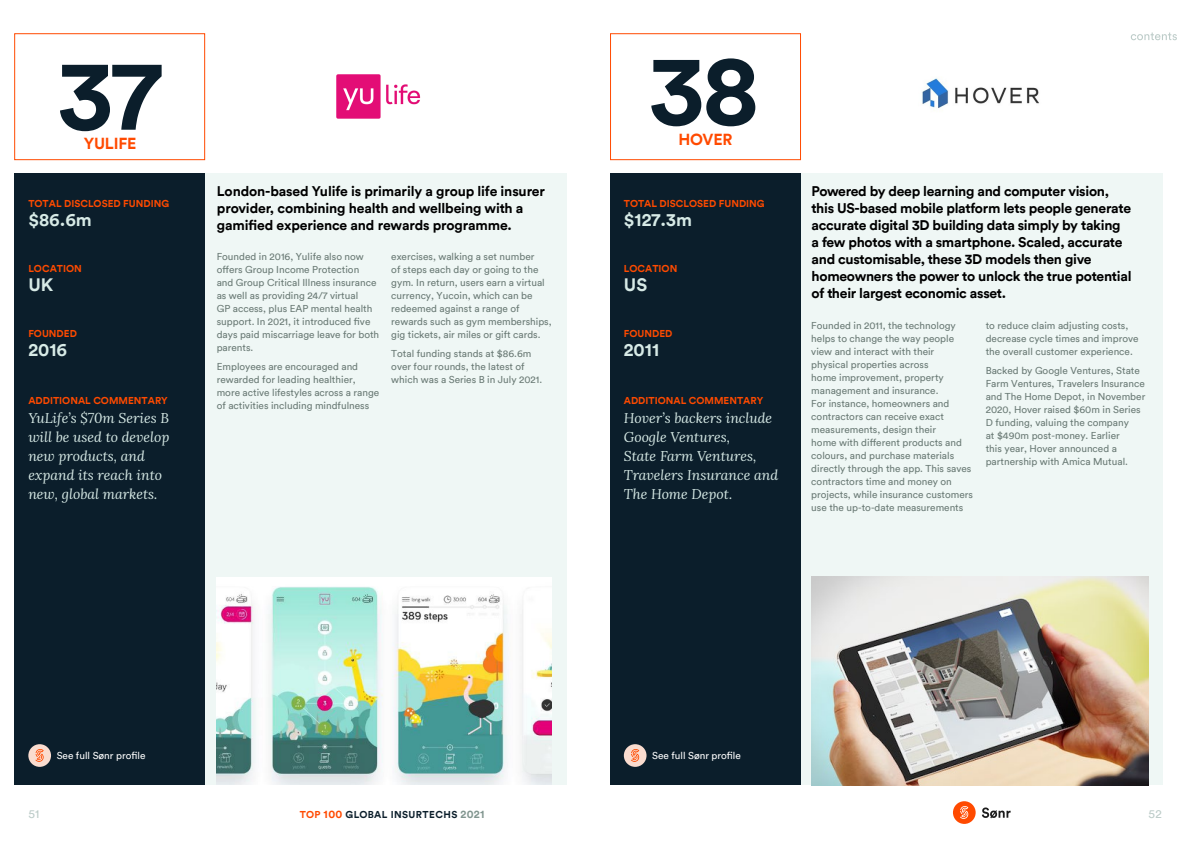
<style>
.page{position:relative;width:1191px;height:842px;background:#fff}
.page>*{position:absolute;margin:0;border:0;box-sizing:border-box;transform-origin:0 0}
.t1{font:700 100px "Circular";color:#0b1e2b}
.t2{font:700 18px "Circular";color:#d7eae6}
.t3{font:700 16px "Circular";letter-spacing:-.01em;color:#ff4a00}
.t4{font:700 14px/17px "Circular";letter-spacing:-.02em;color:#000}
.t5{font:italic 14px/19px "Lora";color:#d7eae6}
.t6{font:12px "Circular";color:#bdccc9}
.t7{font:10px/13px "Circular";color:#6a7a75}
.t8{font:700 10px "Circular";color:#ff4a00}
.t9{font:10px "Circular";color:#fff}
.t10{font:700 10px "Circular";letter-spacing:.04em;color:#0b1e2b}
.s1{color:#ff4a00}
.s2{font-size:11px;color:#ff4a00}
.s3{font-size:11px;color:#829690}
</style>
<div class="page">
<div style="left:204px;top:173px;width:363px;height:612px;background:#eff7f5"></div>
<div style="left:800px;top:173px;width:363px;height:612px;background:#eff7f5"></div>
<div style="left:14px;top:33px;width:191px;height:127px;border:1px solid #ff4a00"></div>
<div style="left:610px;top:33px;width:191px;height:127px;border:1px solid #ff4a00"></div>
<div style="left:14px;top:173px;width:190px;height:612px;background:#0b1e2b"></div>
<div style="left:610px;top:173px;width:190px;height:612px;background:#0b1e2b"></div>
<svg style="left:982px;top:807px;width:28px;height:11px"></svg>
<div style="left:953px;top:801px;width:22px;height:23px;background:#ff4a00;border-radius:50%"></div>
<svg style="left:960px;top:806px;width:8px;height:13px"></svg>
<img style="left:216px;top:578px;width:335px;height:207px">
<img style="left:336px;top:74px;width:85px;height:44px">
<img style="left:922px;top:78px;width:117px;height:30px">
<img style="left:811px;top:577px;width:337px;height:208px">
<div style="left:28px;top:744px;width:23px;height:23px;background:#fadccf;border-radius:50%"></div>
<svg style="left:35px;top:749px;width:9px;height:13px"></svg>
<div style="left:624px;top:744px;width:22px;height:23px;background:#fadccf;border-radius:50%"></div>
<svg style="left:631px;top:749px;width:8px;height:13px"></svg>
<svg style="left:1130px;top:32px;width:46px;height:8px"></svg>
<h1 class="t1" style="left:58px;top:26px;width:105px">37</h1>
<h3 class="t3" style="left:84px;top:133px;width:54px">YULIFE</h3>
<p class="t8" style="left:28px;top:197px;width:142px">TOTAL DISCLOSED FUNDING</p>
<h2 class="t2" style="left:28px;top:207px;width:65px">$86.6m</h2>
<p class="t8" style="left:28px;top:262px;width:55px">LOCATION</p>
<h2 class="t2" style="left:28px;top:272px;width:27px">UK</h2>
<p class="t8" style="left:28px;top:327px;width:50px">FOUNDED</p>
<h2 class="t2" style="left:28px;top:337px;width:40px">2016</h2>
<p class="t8" style="left:28px;top:394px;width:141px">ADDITIONAL COMMENTARY</p>
<h3 class="t5" style="left:28px;top:408px;width:143px">YuLife’s $70m Series B will be used to develop new products, and expand its reach into new, global markets.</h3>
<h3 class="t4" style="left:217px;top:182px;width:330px">London-based Yulife is primarily a group life insurer provider, combining health and wellbeing with a gamified experience and rewards programme.</h3>
<p class="t7" style="left:217px;top:250px;width:164px">Founded in 2016, Yulife also now offers Group Income Protection<br>and Group Critical Illness insurance as well as providing 24/7 virtual<br>GP access, plus EAP mental health support. In 2021, it introduced five days paid miscarriage leave for both parents.</p>
<p class="t7" style="left:217px;top:360px;width:164px">Employees are encouraged and rewarded for leading healthier, more active lifestyles across a range of activities including mindfulness</p>
<p class="t7" style="left:391px;top:250px;width:162px">exercises, walking a set number<br>of steps each day or going to the gym. In return, users earn a virtual currency, Yucoin, which can be redeemed against a range of rewards such as gym memberships, gig tickets, air miles or gift cards.</p>
<p class="t7" style="left:391px;top:347px;width:152px">Total funding stands at $86.6m over four rounds, the latest of which was a Series B in July 2021.</p>
<h1 class="t1" style="left:649px;top:21px;width:111px">38</h1>
<h3 class="t3" style="left:678px;top:128px;width:56px">HOVER</h3>
<p class="t8" style="left:624px;top:197px;width:142px">TOTAL DISCLOSED FUNDING</p>
<h2 class="t2" style="left:624px;top:207px;width:70px">$127.3m</h2>
<p class="t8" style="left:624px;top:262px;width:55px">LOCATION</p>
<h2 class="t2" style="left:624px;top:272px;width:25px">US</h2>
<p class="t8" style="left:624px;top:327px;width:50px">FOUNDED</p>
<h2 class="t2" style="left:624px;top:337px;width:37px">2011</h2>
<p class="t8" style="left:624px;top:394px;width:141px">ADDITIONAL COMMENTARY</p>
<h3 class="t5" style="left:624px;top:408px;width:156px">Hover’s backers include<br>Google Ventures,<br>State Farm Ventures,<br>Travelers Insurance and<br>The Home Depot.</h3>
<p class="t4" style="left:811px;top:182px;width:321px">Powered by deep learning and computer vision, this US-based mobile platform lets people generate accurate digital 3D building data simply by taking a few photos with a smartphone. Scaled, accurate and customisable, these 3D models then give homeowners the power to unlock the true potential of their largest economic asset.</p>
<p class="t7" style="left:811px;top:319px;width:163px">Founded in 2011, the technology helps to change the way people view and interact with their physical properties across<br>home improvement, property management and insurance.<br>For instance, homeowners and contractors can receive exact measurements, design their<br>home with different products and colours, and purchase materials directly through the app. This saves contractors time and money on projects, while insurance customers use the up-to-date measurements</p>
<p class="t7" style="left:985px;top:319px;width:154px">to reduce claim adjusting costs, decrease cycle times and improve the overall customer experience.</p>
<p class="t7" style="left:985px;top:363px;width:161px">Backed by Google Ventures, State<br>Farm Ventures, Travelers Insurance and The Home Depot, in November<br>2020, Hover raised $60m in Series<br>D funding, valuing the company<br>at $490m post-money. Earlier<br>this year, Hover announced a partnership with Amica Mutual.</p>
<p class="t9" style="left:57px;top:749px;width:90px">See full Sønr profile</p>
<p class="t9" style="left:652px;top:749px;width:90px">See full Sønr profile</p>
<p class="t6" style="left:28px;top:805px;width:13px">51</p>
<p class="t10" style="left:300px;top:807px;width:186px"><span class="s1">TOP</span> <span class="s2">100</span> GLOBAL INSURTECHS <span class="s3">2021</span></p>
<p class="t6" style="left:1148px;top:805px;width:15px">52</p>
</div>
